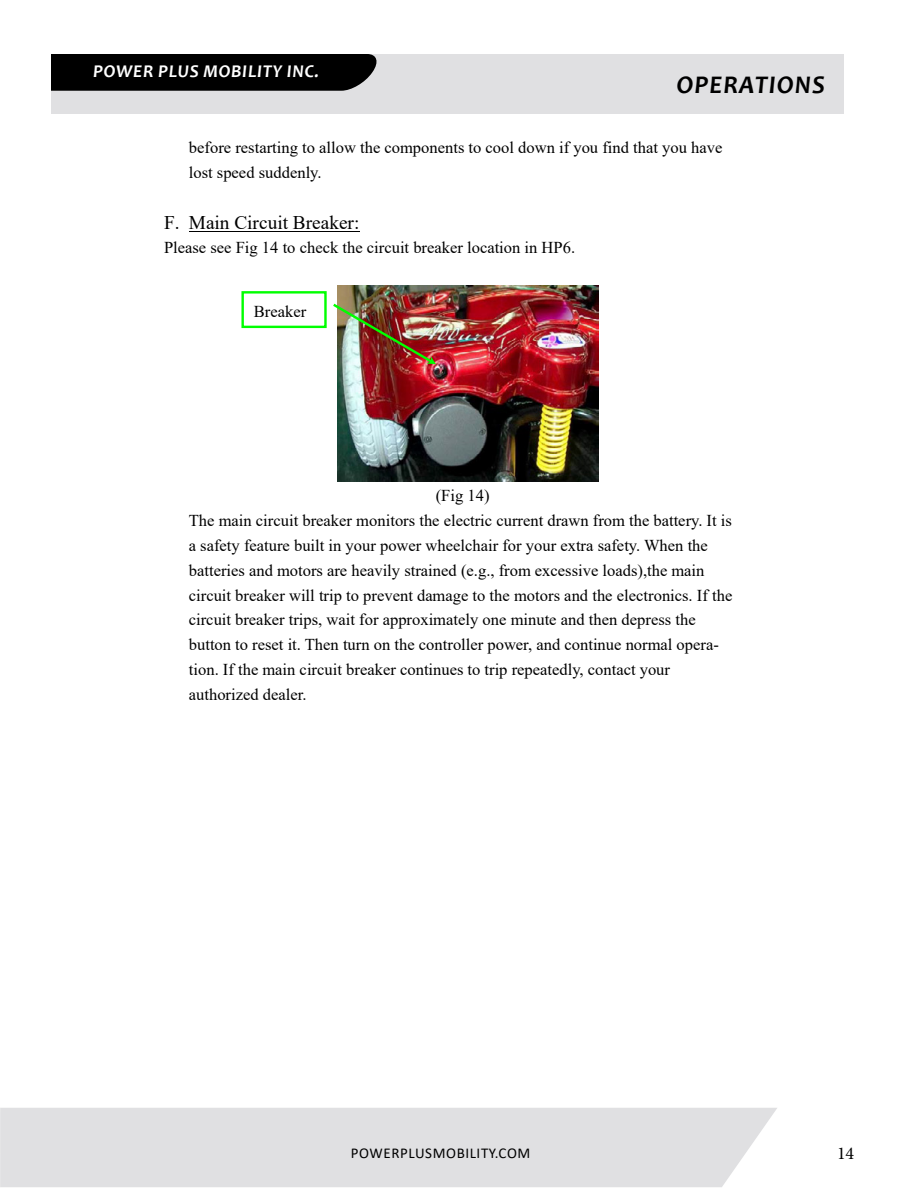
<style>
.page{position:relative;width:918px;height:1188px;background:#fff}
.page>*{position:absolute;margin:0;border:0;box-sizing:border-box;transform-origin:0 0}
.t1{font:italic 700 25.5px "Candara";letter-spacing:.04em;color:#000}
.t2{font:19.35px "Times New Roman";color:#000}
.t3{font:italic 700 18px "Candara";letter-spacing:.04em;color:#fff}
.t4{font:18px "Minion Pro";color:#000}
.t5{font:16.5px/24.9px "Times New Roman";color:#000}
.t6{font:15px "Calibri";letter-spacing:.04em;color:#000}
</style>
<div class="page">
<div style="left:1px;top:1108px;width:776px;height:79px;background:#e0e0e2"></div>
<hr style="left:0;top:1108px;width:1px;height:79px;background:#f2f2f3">
<hr style="left:189px;top:231px;width:171px;height:1px;background:#000">
<img style="left:337px;top:286px;width:262px;height:195px">
<img style="left:333px;top:304px;width:103px;height:60px">
<div style="left:241px;top:291px;width:86px;height:37px;border:2px solid #0f0"></div>
<div style="left:34px;top:54px;width:810px;height:59px;background:#e0e0e2"></div>
<div style="left:51px;top:54px;width:326px;height:37px;background:#000"></div>
<div style="left:9px;top:54px;width:42px;height:59px;background:#fff"></div>
<p class="t3" style="left:93px;top:60px;width:227px">POWER PLUS MOBILITY INC.</p>
<h1 class="t1" style="left:677px;top:69px;width:150px">OPERATIONS</h1>
<p class="t5" style="left:189px;top:135px;width:535px">before restarting to allow the components to cool down if you find that you have lost speed suddenly.</p>
<p class="t2" style="left:164px;top:209px;width:197px">F. Main Circuit Breaker:</p>
<p class="t5" style="left:164px;top:234px;width:413px">Please see Fig 14 to check the circuit breaker location in HP6.</p>
<p class="t5" style="left:254px;top:298px;width:54px">Breaker</p>
<p class="t5" style="left:189px;top:483px;width:545px;text-indent:247px">(Fig 14)<br>The main circuit breaker monitors the electric current drawn from the battery. It is a safety feature built in your power wheelchair for your extra safety. When the batteries and motors are heavily strained (e.g., from excessive loads),the main circuit breaker will trip to prevent damage to the motors and the electronics. If the circuit breaker trips, wait for approximately one minute and then depress the button to reset it. Then turn on the controller power, and continue normal opera&shy;tion. If the main circuit breaker continues to trip repeatedly, contact your authorized dealer.</p>
<p class="t6" style="left:351px;top:1143px;width:181px">POWERPLUSMOBILITY.COM</p>
<p class="t4" style="left:837px;top:1141px;width:19px">14</p>
</div>
